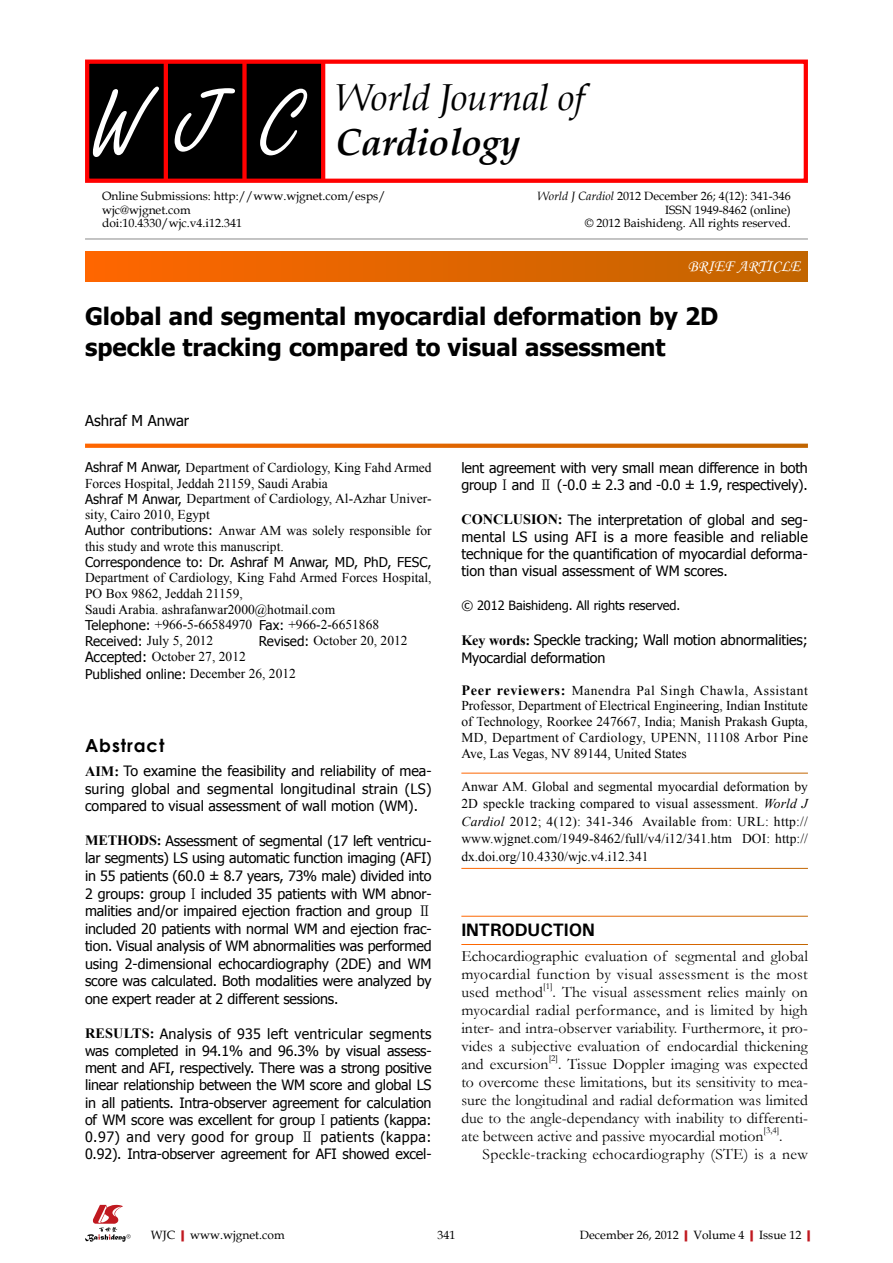
<style>
.page{position:relative;width:893px;height:1263px;background:#fff}
.page>*{position:absolute;margin:0;border:0;box-sizing:border-box;transform-origin:0 0}
.t1{font:97.5px "Freestyle Script";color:#fff}
.t2{font:italic 37.5px "Book Antiqua";letter-spacing:-.01em;color:#000}
.t3{font:italic 700 37.5px "Book Antiqua";letter-spacing:-.01em;color:#000}
.t4{font:700 24px/31.5px "Tahoma";color:#000}
.t5{font:700 18px "Univers";letter-spacing:-.01em;color:#000}
.t6{font:700 18px "Century Gothic";letter-spacing:.05em;color:#000}
.t7{font:16.5px "Monotype Corsiva";color:#fff}
.t8{font:15.75px/18px "Garamond";letter-spacing:.005em;color:#000;text-align:justify}
.t9{font:15px "Tahoma";color:#000}
.t10{font:14.25px/17.2px "Tahoma";letter-spacing:-.01em;color:#000;text-align:justify}
.t11{font:13.5px/15.8px "Times New Roman";color:#000}
.t12{font:13.5px "Tahoma";color:#000}
.t13{font:12.75px "Tahoma";letter-spacing:-.005em;color:#000}
.t14{font:12px/13.5px "Book Antiqua";color:#000}
.t15{font:9.15px "Garamond";color:#000}
.s1{font-style:italic}
.s2{font-family:"Tahoma"}
.s3{font-family:"Tahoma";font-size:14.25px}
.s4{font-family:"Times New Roman"}
.s5{font-family:"Times New Roman";font-weight:700}
.s6{font-family:"Koz Min Pro"}
.s7{font-weight:700;font-size:14.25px}
.s8{font-weight:700;color:#c01920}
</style>
<div class="page">
<div style="left:85px;top:252px;width:723px;height:29px;background:linear-gradient(to right,#f60,#c16500)"></div>
<hr style="left:85px;top:239px;width:723px;height:1px;background:#898989">
<svg style="left:85px;top:444px;width:723px;height:4px;background:#e16a08"></svg>
<svg style="left:85px;top:1205px;width:46px;height:37px"></svg>
<div style="left:87px;top:61px;width:236px;height:121px;background:#000"></div>
<hr style="left:164px;top:61px;width:4px;height:121px;background:#f00">
<div style="left:242px;top:61px;width:5px;height:121px;background:#f00"></div>
<hr style="left:321px;top:61px;width:4px;height:121px;background:#f00">
<div style="left:85px;top:60px;width:723px;height:123px;border:4px solid #f00"></div>
<h1 class="t1" style="left:91px;top:71px;width:212px">WJC</h1>
<h2 class="t2" style="left:336px;top:71px;width:250px">World Journal of</h2>
<h2 class="t3" style="left:336px;top:116px;width:186px">Cardiology</h2>
<p class="t14" style="left:102px;top:189px;width:285px">Online Submissions: http://www.wjgnet.com/esps/ wjc@wjgnet.com<br>doi:10.4330/wjc.v4.i12.341</p>
<p class="t14" style="left:537px;top:189px;width:255px;text-align:right"><span class="s1">World J Cardiol</span> 2012 December 26; 4(12): 341-346<br>ISSN 1949-8462 (online)<br>© 2012 Baishideng. All rights reserved.</p>
<p class="t7" style="left:688px;top:256px;width:114px">BRIEF ARTICLE</p>
<h3 class="t4" style="left:85px;top:298px;width:635px">Global and segmental myocardial deformation by 2D speckle tracking compared to visual assessment</h3>
<p class="t9" style="left:85px;top:410px;width:106px">Ashraf M Anwar</p>
<p class="t11" style="left:85px;top:459px;width:348px"><span class="s2">Ashraf M Anwar,</span> Department of Cardiology, King Fahd Armed Forces Hospital, Jeddah 21159, Saudi Arabia<br><span class="s2">Ashraf M Anwar,</span> Department of Cardiology, Al-Azhar Univer&shy;sity, Cairo 2010, Egypt<br><span class="s2">Author contributions:</span> Anwar AM was solely responsible for this study and wrote this manuscript.</p>
<p class="t12" style="left:85px;top:553px;width:348px">Correspondence to: Dr. Ashraf M Anwar, MD, PhD, FESC,</p>
<p class="t11" style="left:85px;top:569px;width:348px">Department of Cardiology, King Fahd Armed Forces Hospital, PO Box 9862, Jeddah 21159,<br>Saudi Arabia. ashrafanwar2000@hotmail.com<br><span class="s2">Telephone:</span> +966-5-66584970 <span class="s2">Fax:</span> +966-2-6651868<br><span class="s2">Received:</span> July 5, 2012</p>
<p class="t11" style="left:259px;top:632px;width:150px"><span class="s2">Revised:</span> October 20, 2012</p>
<p class="t11" style="left:85px;top:649px;width:162px"><span class="s3">Accepted:</span> October 27, 2012</p>
<p class="t12" style="left:85px;top:665px;width:212px">Published online: <span class="s4">December 26, 2012</span></p>
<p class="t6" style="left:85px;top:732px;width:81px">Abstract</p>
<p class="t10" style="left:85px;top:761px;width:348px"><span class="s5">AIM:</span> To examine the feasibility and reliability of mea&shy;suring global and segmental longitudinal strain (LS) compared to visual assessment of wall motion (WM).</p>
<p class="t10" style="left:85px;top:831px;width:348px"><span class="s5">METHODS:</span> Assessment of segmental (17 left ventricu&shy;lar segments) LS using automatic function imaging (AFI) in 55 patients (60.0 ± 8.7 years, 73% male) divided into 2 groups: group<span class="s6">Ⅰ</span> included 35 patients with WM abnor&shy;malities and/or impaired ejection fraction and group <span class="s6">Ⅱ </span>included 20 patients with normal WM and ejection frac&shy;tion. Visual analysis of WM abnormalities was performed using 2-dimensional echocardiography (2DE) and WM score was calculated. Both modalities were analyzed by one expert reader at 2 different sessions.</p>
<p class="t10" style="left:85px;top:1024px;width:348px"><span class="s5">RESULTS:</span> Analysis of 935 left ventricular segments was completed in 94.1% and 96.3% by visual assess&shy;ment and AFI, respectively. There was a strong positive linear relationship between the WM score and global LS in all patients. Intra-observer agreement for calculation of WM score was excellent for group<span class="s6">Ⅰ</span> patients (kappa:<br>0.97) and very good for group <span class="s6">Ⅱ</span> patients (kappa:<br>0.92). Intra-observer agreement for AFI showed excel-</p>
<p class="t10" style="left:461px;top:458px;width:348px">lent agreement with very small mean difference in both group<span class="s6">Ⅰ</span> and <span class="s6">Ⅱ</span> (-0.0 ± 2.3 and -0.0 ± 1.9, respectively).</p>
<p class="t10" style="left:461px;top:510px;width:348px"><span class="s5">CONCLUSION:</span> The interpretation of global and seg&shy;mental LS using AFI is a more feasible and reliable technique for the quantification of myocardial deforma&shy;tion than visual assessment of WM scores.</p>
<p class="t13" style="left:461px;top:596px;width:221px">© 2012 Baishideng. All rights reserved.</p>
<p class="t10" style="left:461px;top:631px;width:348px"><span class="s5">Key words:</span> Speckle tracking; Wall motion abnormalities;<br>Myocardial deformation</p>
<p class="t11" style="left:461px;top:683px;width:348px;text-align:justify"><span class="s7">Peer reviewers:</span> Manendra Pal Singh Chawla, Assistant Professor, Department of Electrical Engineering, Indian Institute of Technology, Roorkee 247667, India; Manish Prakash Gupta, MD, Department of Cardiology, UPENN, 11108 Arbor Pine Ave, Las Vegas, NV 89144, United States</p>
<p class="t11" style="left:461px;top:777px;width:348px;line-height:17.5px;text-align:justify">Anwar AM. Global and segmental myocardial deformation by 2D speckle tracking compared to visual assessment. <span class="s1">World J Cardiol</span> 2012; 4(12): 341-346 Available from: URL: http:// www.wjgnet.com/1949-8462/full/v4/i12/341.htm DOI: http:// dx.doi.org/10.4330/wjc.v4.i12.341</p>
<p class="t5" style="left:461px;top:919px;width:135px">INTRODUCTION</p>
<p class="t8" style="left:461px;top:947px;width:348px">Echocardiographic evaluation of segmental and global myocardial function by visual assessment is the most used method</p>
<p class="t15" style="left:543px;top:980px;width:11px">[1]</p>
<p class="t8" style="left:461px;top:983px;width:348px;text-indent:91px">. The visual assessment relies mainly on myocardial radial performance, and is limited by high inter- and intra-observer variability. Furthermore, it pro&shy;vides a subjective evaluation of endocardial thickening and excursion</p>
<p class="t15" style="left:549px;top:1052px;width:11px">[2]</p>
<p class="t8" style="left:461px;top:1055px;width:348px;text-indent:97px">. Tissue Doppler imaging was expected to overcome these limitations, but its sensitivity to mea&shy;sure the longitudinal and radial deformation was limited due to the angle-dependancy with inability to differenti&shy;ate between active and passive myocardial motion</p>
<p class="t15" style="left:763px;top:1124px;width:17px">[3,4]</p>
<p class="t8" style="left:483px;top:1127px;width:327px;text-indent:296px">.<br>Speckle-tracking echocardiography (STE) is a new</p>
<p class="t14" style="left:151px;top:1227px;width:135px">WJC<span class="s8">|</span>www.wjgnet.com</p>
<p class="t14" style="left:437px;top:1227px;width:19px">341</p>
<p class="t14" style="left:580px;top:1227px;width:237px">December 26, 2012<span class="s8">|</span>Volume 4<span class="s8">|</span>Issue 12<span class="s8">|</span></p>
</div>
